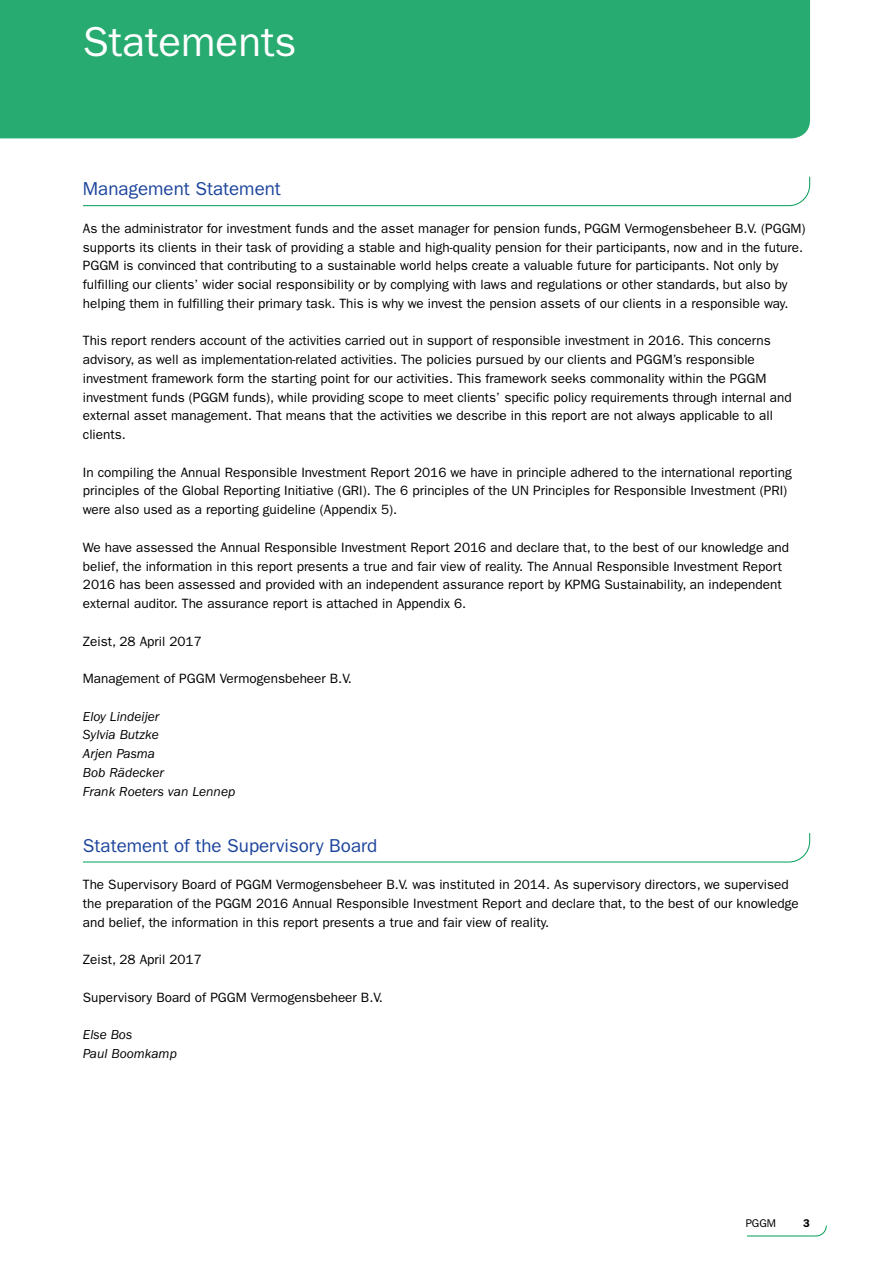
<style>
.page{position:relative;width:893px;height:1263px;background:#fff}
.page>*{position:absolute;margin:0;border:0;box-sizing:border-box;transform-origin:0 0}
.t1{font:42px "ITC Franklin Gothic Std";color:#fff}
.t2{font:18.75px "ITC Franklin Gothic Std";color:#1c449c}
.t3{font:13.5px/18.8px "ITC Franklin Gothic Std";color:#000}
.t4{font:italic 13.5px/18.8px "ITC Franklin Gothic Std";color:#000}
.t5{font:11.25px "ITC Franklin Gothic Std";color:#000}
.t6{font:600 11.25px "ITC Franklin Gothic Std";color:#000}
</style>
<div class="page">
<svg style="left:747px;top:1225px;width:80px;height:11px"></svg>
<div style="left:0;top:0;width:810px;height:138px;background:#27ab70"></div>
<svg style="left:83px;top:176px;width:727px;height:30px"></svg>
<svg style="left:83px;top:833px;width:727px;height:30px"></svg>
<h1 class="t1" style="left:83px;top:17px;width:215px">Statements</h1>
<h2 class="t2" style="left:83px;top:178px;width:200px">Management Statement</h2>
<p class="t3" style="left:83px;top:219px;width:724px">As the administrator for investment funds and the asset manager for pension funds, PGGM Vermogensbeheer B.V. (PGGM) supports its clients in their task of providing a stable and high-quality pension for their participants, now and in the future.<br>PGGM is convinced that contributing to a sustainable world helps create a valuable future for participants. Not only by fulfilling our clients’ wider social responsibility or by complying with laws and regulations or other standards, but also by helping them in fulfilling their primary task. This is why we invest the pension assets of our clients in a responsible way.</p>
<p class="t3" style="left:83px;top:332px;width:710px">This report renders account of the activities carried out in support of responsible investment in 2016. This concerns advisory, as well as implementation-related activities. The policies pursued by our clients and PGGM’s responsible investment framework form the starting point for our activities. This framework seeks commonality within the PGGM investment funds (PGGM funds), while providing scope to meet clients’ specific policy requirements through internal and external asset management. That means that the activities we describe in this report are not always applicable to all clients.</p>
<p class="t3" style="left:83px;top:463px;width:710px">In compiling the Annual Responsible Investment Report 2016 we have in principle adhered to the international reporting principles of the Global Reporting Initiative (GRI). The 6 principles of the UN Principles for Responsible Investment (PRI) were also used as a reporting guideline (Appendix 5).</p>
<p class="t3" style="left:83px;top:538px;width:708px">We have assessed the Annual Responsible Investment Report 2016 and declare that, to the best of our knowledge and belief, the information in this report presents a true and fair view of reality. The Annual Responsible Investment Report 2016 has been assessed and provided with an independent assurance report by KPMG Sustainability, an independent external auditor. The assurance report is attached in Appendix 6.</p>
<p class="t3" style="left:83px;top:632px;width:120px">Zeist, 28 April 2017</p>
<p class="t3" style="left:83px;top:669px;width:270px">Management of PGGM Vermogensbeheer B.V.</p>
<p class="t4" style="left:83px;top:707px;width:154px">Eloy Lindeijer<br>Sylvia Butzke<br>Arjen Pasma<br>Bob Rädecker<br>Frank Roeters van Lennep</p>
<h2 class="t2" style="left:83px;top:835px;width:296px">Statement of the Supervisory Board</h2>
<p class="t3" style="left:83px;top:875px;width:717px">The Supervisory Board of PGGM Vermogensbeheer B.V. was instituted in 2014. As supervisory directors, we supervised the preparation of the PGGM 2016 Annual Responsible Investment Report and declare that, to the best of our knowledge and belief, the information in this report presents a true and fair view of reality.</p>
<p class="t3" style="left:83px;top:950px;width:120px">Zeist, 28 April 2017</p>
<p class="t3" style="left:83px;top:988px;width:302px">Supervisory Board of PGGM Vermogensbeheer B.V.</p>
<p class="t4" style="left:83px;top:1026px;width:95px">Else Bos<br>Paul Boomkamp</p>
<p class="t5" style="left:746px;top:1216px;width:32px">PGGM</p>
<p class="t6" style="left:803px;top:1216px;width:8px">3</p>
</div>
